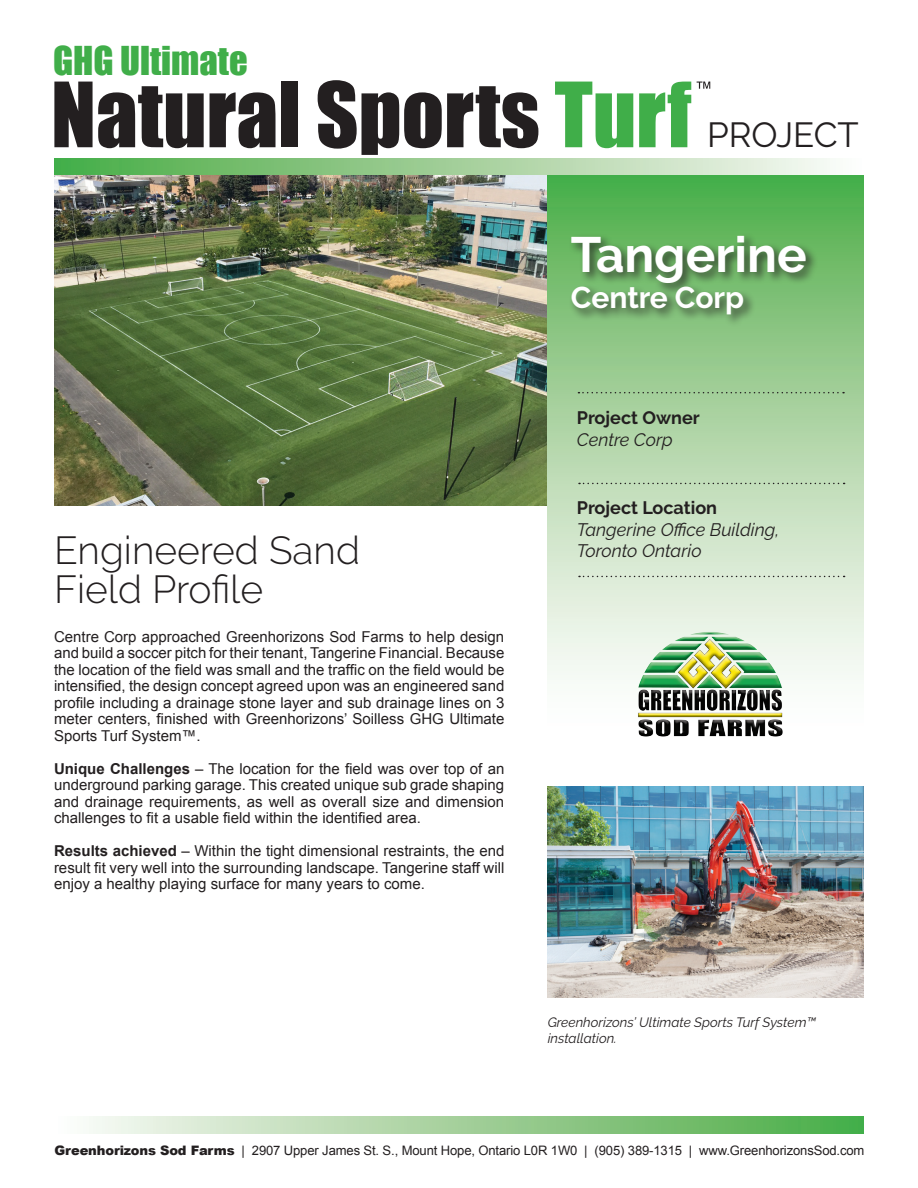
<style>
.page{position:relative;width:918px;height:1188px;background:#fff}
.page>*{position:absolute;margin:0;border:0;box-sizing:border-box;transform-origin:0 0}
.t1{font:83.1px "Impact";color:#231f20}
.t2{font:700 49.5px "Raleway";color:#fff}
.t3{font:300 39px/39px "Raleway";color:#231f20}
.t4{font:36.6px "Impact";color:#40ae49}
.t5{font:34.8px "Raleway";letter-spacing:-.005em;color:#231f20}
.t6{font:700 30px "Raleway";color:#fff}
.t7{font:italic 18px/21.6px "Raleway";color:#231f20}
.t8{font:700 18px "Raleway";color:#231f20}
.t9{font:15px/16.5px "Arial";color:#231f20;text-align:justify}
.t10{font:italic 13.5px/16.2px "Raleway";color:#231f20}
.t11{font:13.05px "Arial";letter-spacing:-.01em;color:#231f20}
.s1{color:#40ae49}
.s2{font-weight:700}
.s3{font-weight:900}
</style>
<div class="page">
<div style="left:55px;top:158px;width:810px;height:18px;background:linear-gradient(to right,#48aa43,#fefaf7)"></div>
<div style="left:54px;top:1116px;width:810px;height:17px;background:linear-gradient(to right,#fefaf8,#48aa43)"></div>
<svg style="left:697px;top:82px;width:13px;height:7px"></svg>
<img style="left:547px;top:787px;width:316px;height:211px">
<img style="left:54px;top:176px;width:494px;height:329px">
<svg style="left:548px;top:176px;width:316px;height:502px;background:#aed6a8"></svg>
<div style="left:569px;top:232px;width:250px;height:95px;background:#231f20;opacity:.75"></div>
<svg style="left:579px;top:483px;width:266px;height:1px"></svg>
<svg style="left:578px;top:392px;width:266px;height:1px"></svg>
<svg style="left:579px;top:576px;width:266px;height:1px"></svg>
<img style="left:636px;top:631px;width:148px;height:106px">
<h3 class="t4" style="left:53px;top:33px;width:196px">GHG Ultimate</h3>
<h1 class="t1" style="left:51px;top:50px;width:642px">Natural Sports <span class="s1">Turf</span></h1>
<h3 class="t5" style="left:707px;top:115px;width:153px">PROJECT</h3>
<h2 class="t2" style="left:571px;top:227px;width:237px">Tangerine</h2>
<h3 class="t6" style="left:571px;top:280px;width:175px">Centre Corp</h3>
<h3 class="t3" style="left:54px;top:531px;width:307px">Engineered Sand<br>Field Profile</h3>
<p class="t9" style="left:54px;top:628px;width:452px">Centre Corp approached Greenhorizons Sod Farms to help design and build a soccer pitch for their tenant, Tangerine Financial. Because the location of the field was small and the traffic on the field would be intensified, the design concept agreed upon was an engineered sand profile including a drainage stone layer and sub drainage lines on 3 meter centers, finished with Greenhorizons’ Soilless GHG Ultimate Sports Turf System™.</p>
<p class="t9" style="left:54px;top:760px;width:452px"><span class="s2">Unique Challenges</span> – The location for the field was over top of an underground parking garage. This created unique sub grade shaping and drainage requirements, as well as overall size and dimension challenges to fit a usable field within the identified area.</p>
<p class="t9" style="left:54px;top:843px;width:452px"><span class="s2">Results achieved</span> – Within the tight dimensional restraints, the end result fit very well into the surrounding landscape. Tangerine staff will enjoy a healthy playing surface for many years to come.</p>
<p class="t8" style="left:577px;top:408px;width:124px">Project Owner</p>
<p class="t7" style="left:577px;top:429px;width:97px">Centre Corp</p>
<p class="t8" style="left:577px;top:498px;width:142px">Project Location</p>
<p class="t7" style="left:577px;top:519px;width:204px">Tangerine Office Building,<br>Toronto Ontario</p>
<p class="t10" style="left:548px;top:1014px;width:270px">Greenhorizons’ Ultimate Sports Turf System™ installation.</p>
<p class="t11" style="left:55px;top:1142px;width:811px"><span class="s3">Greenhorizons Sod Farms</span> | 2907 Upper James St. S., Mount Hope, Ontario L0R 1W0 | (905) 389-1315 | www.GreenhorizonsSod.com</p>
</div>
